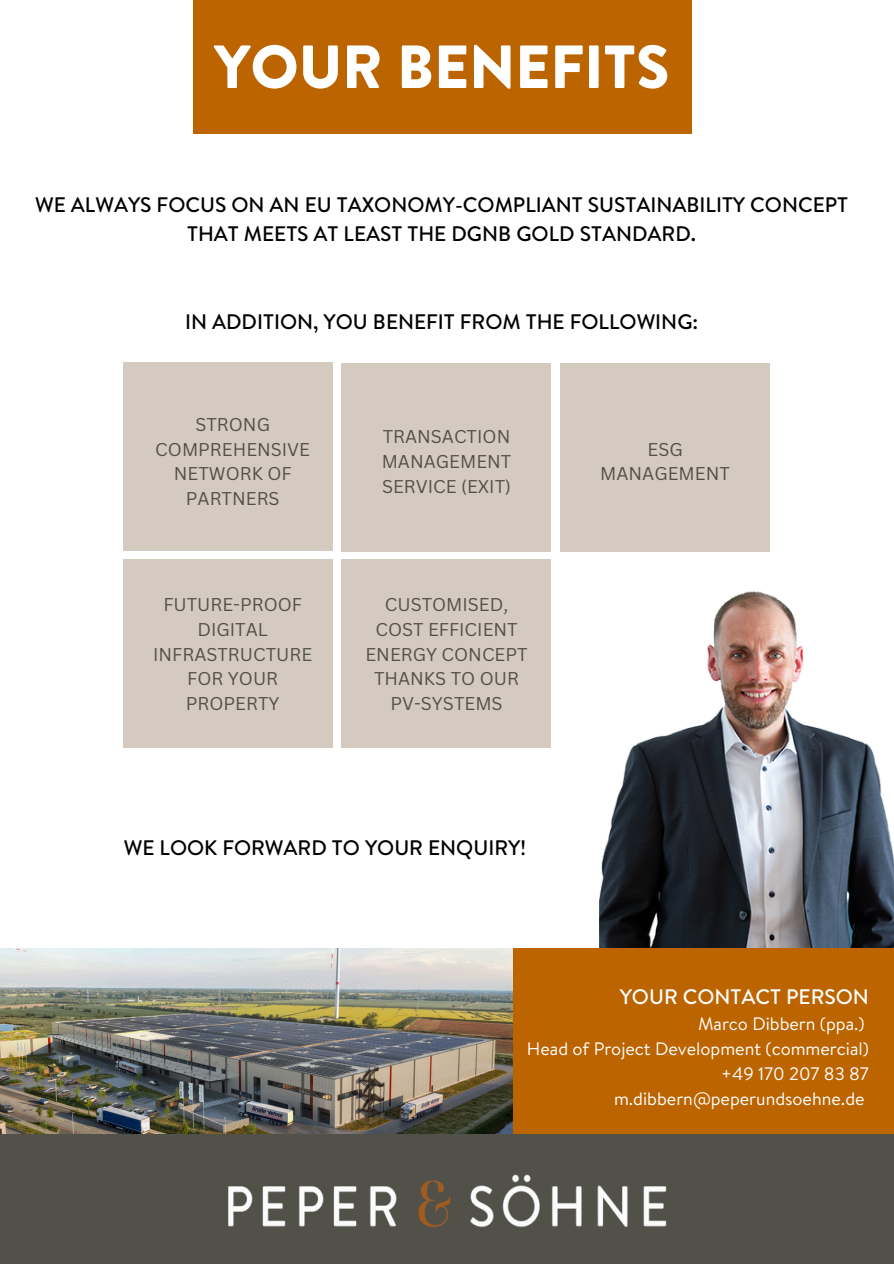
<style>
.page{position:relative;width:894px;height:1264px;background:#fff}
.page>*{position:absolute;margin:0;border:0;box-sizing:border-box;transform-origin:0 0}
.t1{font:900 60.75px "Brandon Text";color:#fff}
.t2{font:500 21px/29.2px "Brandon Text";color:#000;text-align:center}
.t3{font:500 21px "Brandon Text";color:#fff}
.t4{font:18px/24.8px "Canva Sans";color:#525149;text-align:center}
.t5{font:18px "Brandon Text";color:#fff}
</style>
<div class="page">
<img style="left:0;top:948px;width:513px;height:186px">
<img style="left:599px;top:591px;width:294px;height:357px">
<div style="left:513px;top:948px;width:380px;height:268px;background:#bb6400"></div>
<div style="left:0;top:1134px;width:893px;height:129px;background:#525149"></div>
<img style="left:228px;top:1174px;width:437px;height:52px">
<div style="left:193px;top:0;width:498px;height:134px;background:#bb6400"></div>
<div style="left:124px;top:362px;width:209px;height:189px;background:#d5cabf"></div>
<div style="left:342px;top:363px;width:209px;height:189px;background:#d5cabf"></div>
<div style="left:560px;top:363px;width:209px;height:189px;background:#d5cabf"></div>
<div style="left:342px;top:559px;width:209px;height:189px;background:#d5cabf"></div>
<div style="left:124px;top:559px;width:209px;height:189px;background:#d5cabf"></div>
<p class="t1" style="left:214px;top:23px;width:457px">YOUR BENEFITS</p>
<p class="t2" style="left:35px;top:190px;width:814px">WE ALWAYS FOCUS ON AN EU TAXONOMY-COMPLIANT SUSTAINABILITY CONCEPT<br>THAT MEETS AT LEAST THE DGNB GOLD STANDARD.</p>
<p class="t2" style="left:185px;top:307px;width:514px">IN ADDITION, YOU BENEFIT FROM THE FOLLOWING:</p>
<p class="t4" style="left:155px;top:411px;width:156px">STRONG<br>COMPREHENSIVE<br>NETWORK OF<br>PARTNERS</p>
<p class="t4" style="left:153px;top:591px;width:160px">FUTURE-PROOF<br>DIGITAL<br>INFRASTRUCTURE<br>FOR YOUR<br>PROPERTY</p>
<p class="t4" style="left:381px;top:424px;width:131px;text-align:justify">TRANSACTION MANAGEMENT SERVICE (EXIT)</p>
<p class="t4" style="left:365px;top:591px;width:164px">CUSTOMISED,<br>COST EFFICIENT<br>ENERGY CONCEPT<br>THANKS TO OUR<br>PV-SYSTEMS</p>
<p class="t2" style="left:124px;top:832px;width:403px">WE LOOK FORWARD TO YOUR ENQUIRY!</p>
<p class="t4" style="left:600px;top:436px;width:131px">ESG<br>MANAGEMENT</p>
<h3 class="t3" style="left:619px;top:982px;width:251px">YOUR CONTACT PERSON</h3>
<h3 class="t5" style="left:697px;top:1011px;width:168px">Marco Dibbern (ppa.)</h3>
<h3 class="t5" style="left:527px;top:1035px;width:343px">Head of Project Development (commercial)</h3>
<p class="t5" style="left:721px;top:1060px;width:149px">+49 170 207 83 87</p>
<h2 class="t5" style="left:613px;top:1085px;width:252px">m.dibbern@peperundsoehne.de</h2>
</div>
